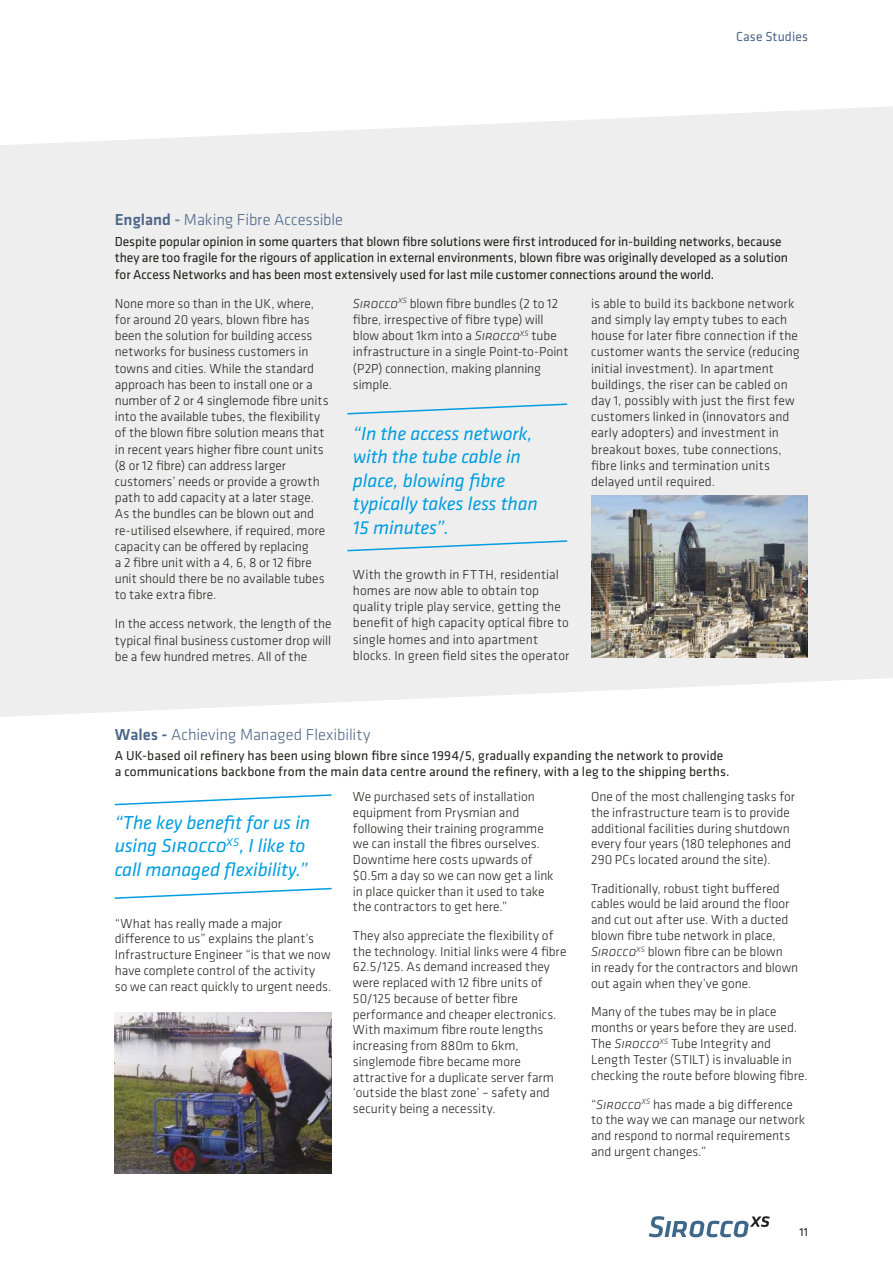
<style>
.page{position:relative;width:893px;height:1263px;background:#fff}
.page>*{position:absolute;margin:0;border:0;box-sizing:border-box;transform-origin:0 0}
.t1{font:italic 19.5px/23.4px "Klavika";letter-spacing:-.01em;color:#009de0}
.t2{font:300 16.5px "Klavika";letter-spacing:-.005em;color:#4d6689}
.t3{font:300 13.5px/16.2px "Klavika";color:#222221}
.t4{font:13.5px/16.5px "Klavika";color:#222221}
.t5{font:13.5px "Klavika";letter-spacing:.005em;color:#4d6689}
.t6{font:12px "Klavika";color:#222221}
.s1{font-weight:500}
.s2{font-weight:500;color:#7685a2}
.s3{font-style:italic}
</style>
<div class="page">
<svg style="left:0;top:106px;width:893px;height:611px;background:#efefef"></svg>
<img style="left:591px;top:495px;width:216px;height:162px">
<svg style="left:346px;top:403px;width:223px;height:12px;background:#d0e3ec"></svg>
<svg style="left:346px;top:539px;width:223px;height:13px;background:#d2e4ec"></svg>
<img style="left:115px;top:1012px;width:217px;height:162px">
<svg style="left:114px;top:794px;width:218px;height:12px"></svg>
<svg style="left:114px;top:887px;width:218px;height:12px"></svg>
<svg style="left:649px;top:1216px;width:121px;height:21px"></svg>
<p class="t5" style="left:736px;top:31px;width:73px">Case Studies</p>
<p class="t2" style="left:115px;top:213px;width:230px"><span class="s1">England</span> <span class="s2">-</span> Making Fibre Accessible</p>
<p class="t4" style="left:115px;top:234px;width:675px">Despite popular opinion in some quarters that blown fibre solutions were first introduced for in-building networks, because they are too fragile for the rigours of application in external environments, blown fibre was originally developed as a solution for Access Networks and has been most extensively used for last mile customer connections around the world.</p>
<p class="t3" style="left:115px;top:297px;width:215px">None more so than in the UK, where, for around 20 years, blown fibre has been the solution for building access networks for business customers in towns and cities. While the standard approach has been to install one or a number of 2 or 4 singlemode fibre units into the available tubes, the flexibility of the blown fibre solution means that in recent years higher fibre count units (8 or 12 fibre) can address larger customers’ needs or provide a growth path to add capacity at a later stage.<br>As the bundles can be blown out and re-utilised elsewhere, if required, more capacity can be offered by replacing<br>a 2 fibre unit with a 4, 6, 8 or 12 fibre unit should there be no available tubes to take extra fibre.</p>
<p class="t3" style="left:115px;top:617px;width:218px;text-align:justify">In the access network, the length of the typical final business customer drop will be a few hundred metres. All of the</p>
<p class="t3" style="left:353px;top:297px;width:217px"><span class="s3">Sirocco</span><sup>XS</sup> blown fibre bundles (2 to 12 fibre, irrespective of fibre type) will blow about 1km into a <span class="s3">Sirocco</span><sup>XS</sup> tube infrastructure in a single Point-to-Point (P2P) connection, making planning simple.</p>
<h1 class="t1" style="left:353px;top:424px;width:186px">“In the access network, with the tube cable in place, blowing fibre typically takes less than<br>15 minutes”.</h1>
<p class="t3" style="left:353px;top:567px;width:218px">With the growth in FTTH, residential homes are now able to obtain top quality triple play service, getting the benefit of high capacity optical fibre to single homes and into apartment blocks. In green field sites the operator</p>
<p class="t3" style="left:591px;top:297px;width:210px">is able to build its backbone network and simply lay empty tubes to each house for later fibre connection if the customer wants the service (reducing initial investment). In apartment buildings, the riser can be cabled on day 1, possibly with just the first few customers linked in (innovators and early adopters) and investment in breakout boxes, tube connections, fibre links and termination units delayed until required.</p>
<p class="t2" style="left:115px;top:728px;width:257px"><span class="s1">Wales -</span> Achieving Managed Flexibility</p>
<p class="t4" style="left:115px;top:748px;width:616px">A UK-based oil refinery has been using blown fibre since 1994/5, gradually expanding the network to provide a communications backbone from the main data centre around the refinery, with a leg to the shipping berths.</p>
<h1 class="t1" style="left:115px;top:813px;width:197px">“The key benefit for us in using Sirocco<sup>XS</sup>, I like to call managed flexibility.”</h1>
<p class="t3" style="left:115px;top:917px;width:218px;line-height:15.8px">“What has really made a major difference to us” explains the plant’s Infrastructure Engineer “is that we now have complete control of the activity<br>so we can react quickly to urgent needs.</p>
<p class="t3" style="left:353px;top:790px;width:202px;line-height:15.8px">We purchased sets of installation equipment from Prysmian and following their training programme we can install the fibres ourselves.<br>Downtime here costs upwards of $0.5m a day so we can now get a link in place quicker than it used to take the contractors to get here.”</p>
<p class="t3" style="left:353px;top:929px;width:215px;line-height:15.8px">They also appreciate the flexibility of the technology. Initial links were 4 fibre 62.5/125. As demand increased they were replaced with 12 fibre units of 50/125 because of better fibre performance and cheaper electronics.<br>With maximum fibre route lengths increasing from 880m to 6km, singlemode fibre became more attractive for a duplicate server farm ‘outside the blast zone’ – safety and security being a necessity.</p>
<p class="t3" style="left:591px;top:790px;width:206px;line-height:15.8px">One of the most challenging tasks for the infrastructure team is to provide additional facilities during shutdown every four years (180 telephones and 290 PCs located around the site).</p>
<p class="t3" style="left:591px;top:881px;width:209px;line-height:15.8px">Traditionally, robust tight buffered cables would be laid around the floor and cut out after use. With a ducted blown fibre tube network in place, <span class="s3">Sirocco</span><sup>XS</sup> blown fibre can be blown<br>in ready for the contractors and blown out again when they’ve gone.</p>
<p class="t3" style="left:591px;top:1005px;width:218px">Many of the tubes may be in place months or years before they are used.<br>The <span class="s3">Sirocco</span><sup>XS</sup> Tube Integrity and Length Tester (STILT) is invaluable in checking the route before blowing fibre.</p>
<p class="t3" style="left:591px;top:1097px;width:216px;line-height:15.8px">“<span class="s3">Sirocco</span><sup>XS</sup> has made a big difference to the way we can manage our network and respond to normal requirements and urgent changes.”</p>
<p class="t6" style="left:799px;top:1227px;width:10px">11</p>
</div>
